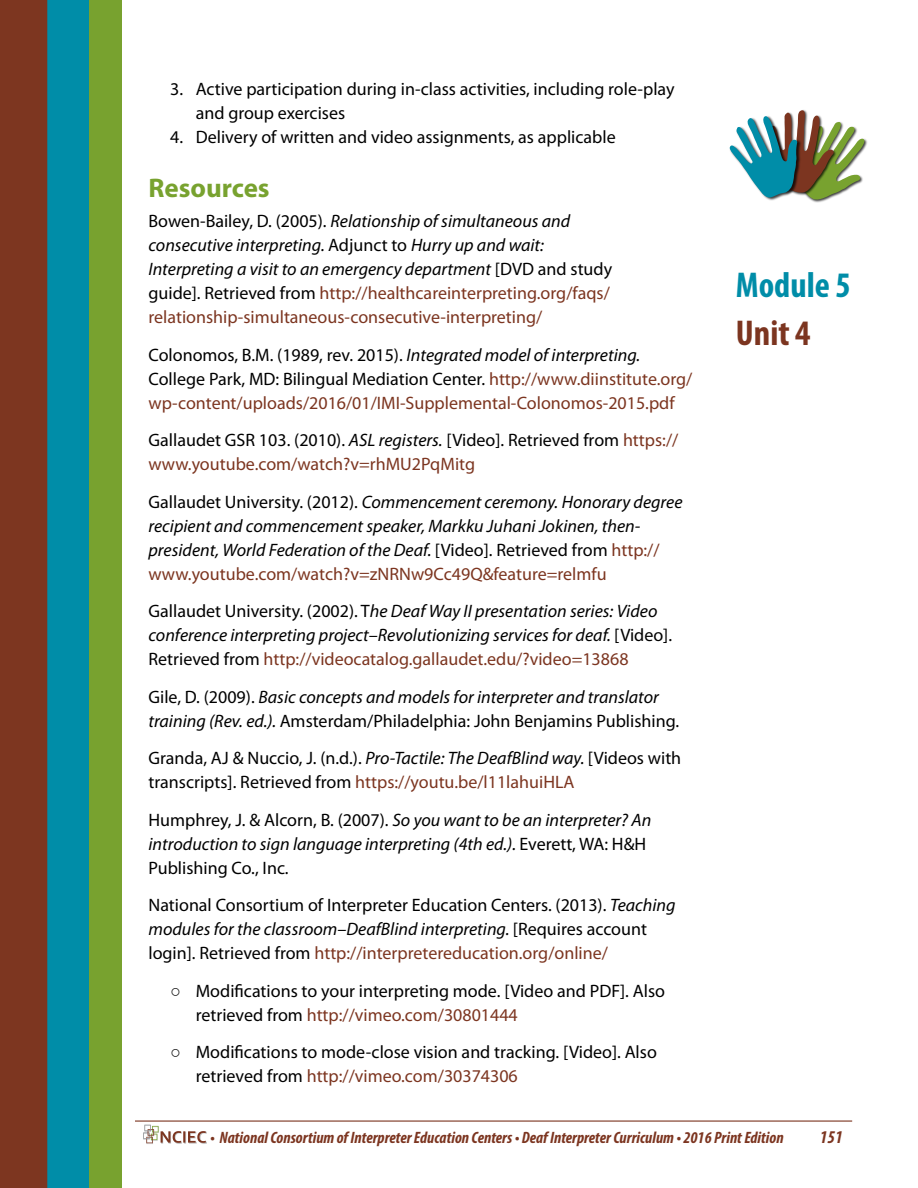
<style>
.page{position:relative;width:918px;height:1188px;background:#fff}
.page>*{position:absolute;margin:0;border:0;box-sizing:border-box;transform-origin:0 0}
.Module_Nbrs{font:700 condensed 36px "Myriad Pro";color:#008da8}
.Unit_Nbrs_LG{font:700 condensed 36px "Myriad Pro";color:#7c3520}
.Module_Subtitle{font:700 27px "Myriad Pro";color:#78a22f}
.DII_Para_2_NoIndent{font:18px/24px "Myriad Pro";color:#000}
.DII_Para_2_NoIndent-2{font:italic 18px/24px "Myriad Pro";color:#000}
.DII_Para_1_NoIndent{font:italic 18px/24px "Myriad Pro";color:#000}
.DII_Para_2_NoIndent-3{font:18px/24px "Myriad Pro";color:#7c3520}
.t1{font:italic 700 condensed 18px "Myriad Pro";color:#7c3520}
.t2{font:italic 700 condensed 16.5px "Myriad Pro";color:#7c3520}
.s1{font-style:normal}
.s2{font-style:normal;color:#7c3520}
.s3{color:#000}
.s4{font-style:italic;color:#000}
.s5{font-style:italic}
.s6{color:#7c3520}
.s7{font-family:"Arial"}
</style>
<div class="page">
<img style="left:14px;top:0;width:108px;height:1188px">
<div style="left:0;top:0;width:14px;height:1188px;background:#7d3620"></div>
<hr style="left:135px;top:1120px;width:717px;height:2px;background:#7c3520">
<img style="left:168px;top:1131px;width:39px;height:13px">
<img style="left:144px;top:1124px;width:19px;height:20px">
<svg style="left:143px;top:1125px;width:63px;height:18px"></svg>
<img style="left:811px;top:139px;width:56px;height:64px">
<svg style="left:730px;top:110px;width:134px;height:90px"></svg>
<p class="DII_Para_2_NoIndent" style="left:196px;top:76px;width:480px;text-indent:-26px">3. Active participation during in-class activities, including role-play and group exercises</p>
<p class="DII_Para_2_NoIndent" style="left:170px;top:124px;width:447px">4. Delivery of written and video assignments, as applicable</p>
<p class="Module_Subtitle" style="left:148px;top:170px;width:123px">Resources</p>
<p class="DII_Para_1_NoIndent" style="left:148px;top:209px;width:465px"><span class="s1">Bowen-Bailey, D. (2005).</span> Relationship of simultaneous and consecutive interpreting. <span class="s1">Adjunct to</span> Hurry up and wait:<br>Interpreting a visit to an emergency department <span class="s1">[DVD and study guide]. Retrieved from</span> <span class="s2">http://healthcareinterpreting.org/faqs/ relationship-simultaneous-consecutive-interpreting/</span></p>
<p class="DII_Para_2_NoIndent-3" style="left:148px;top:342px;width:545px"><span class="s3">Colonomos, B.M. (1989, rev. 2015).</span> <span class="s4">Integrated model of interpreting.<br></span><span class="s3">College Park, MD: Bilingual Mediation Center.</span> http://www.diinstitute.org/ wp-content/uploads/2016/01/IMI-Supplemental-Colonomos-2015.pdf</p>
<p class="DII_Para_2_NoIndent" style="left:148px;top:428px;width:531px">Gallaudet GSR 103. (2010). <span class="s5">ASL registers.</span> [Video]. Retrieved from <span class="s6">https:// www.youtube.com/watch?v=rhMU2PqMitg</span></p>
<p class="DII_Para_2_NoIndent-2" style="left:148px;top:489px;width:536px"><span class="s1">Gallaudet University. (2012).</span> Commencement ceremony. Honorary degree recipient and commencement speaker, Markku Juhani Jokinen, then&shy;president, World Federation of the Deaf. <span class="s1">[Video]. Retrieved from</span> <span class="s2">http:// www.youtube.com/watch?v=zNRNw9Cc49Q&amp;feature=relmfu</span></p>
<p class="DII_Para_2_NoIndent-2" style="left:148px;top:599px;width:525px"><span class="s1">Gallaudet University. (2002). T</span>he Deaf Way II presentation series: Video conference interpreting project–Revolutionizing services for deaf. <span class="s1">[Video].<br>Retrieved from</span> <span class="s2">http://videocatalog.gallaudet.edu/?video=13868</span></p>
<p class="DII_Para_2_NoIndent-2" style="left:148px;top:684px;width:532px"><span class="s1">Gile, D. (2009).</span> Basic concepts and models for interpreter and translator training (Rev. ed.). <span class="s1">Amsterdam/Philadelphia: John Benjamins Publishing.</span></p>
<p class="DII_Para_2_NoIndent" style="left:148px;top:746px;width:534px">Granda, AJ &amp; Nuccio, J. (n.d.). <span class="s5">Pro-Tactile: The DeafBlind way.</span> [Videos with transcripts]. Retrieved from <span class="s6">https://youtu.be/l11lahuiHLA</span></p>
<p class="DII_Para_2_NoIndent-2" style="left:148px;top:807px;width:504px"><span class="s1">Humphrey, J. &amp; Alcorn, B. (2007).</span> So you want to be an interpreter? An introduction to sign language interpreting (4th ed.). <span class="s1">Everett, WA: H&amp;H<br>Publishing Co., Inc.</span></p>
<p class="DII_Para_2_NoIndent" style="left:148px;top:893px;width:529px">National Consortium of Interpreter Education Centers. (2013). <span class="s5">Teaching modules for the classroom–DeafBlind interpreting.</span> [Requires account login]. Retrieved from <span class="s6">http://interpretereducation.org/online/</span></p>
<p class="DII_Para_2_NoIndent" style="left:196px;top:978px;width:471px;text-indent:-25px"><span class="s7">○</span> Modifications to your interpreting mode. [Video and PDF]. Also retrieved from <span class="s6">http://vimeo.com/30801444</span></p>
<p class="DII_Para_2_NoIndent" style="left:196px;top:1040px;width:463px;text-indent:-25px"><span class="s7">○</span> Modifications to mode-close vision and tracking. [Video]. Also retrieved from <span class="s6">http://vimeo.com/30374306</span></p>
<p class="Module_Nbrs" style="left:736px;top:263px;width:117px">Module 5</p>
<p class="Unit_Nbrs_LG" style="left:736px;top:311px;width:76px">Unit 4</p>
<p class="t2" style="left:210px;top:1127px;width:575px">• National Consortium of Interpreter Education Centers • Deaf Interpreter Curriculum • 2016 Print Edition</p>
<p class="t1" style="left:820px;top:1126px;width:25px">151</p>
</div>
